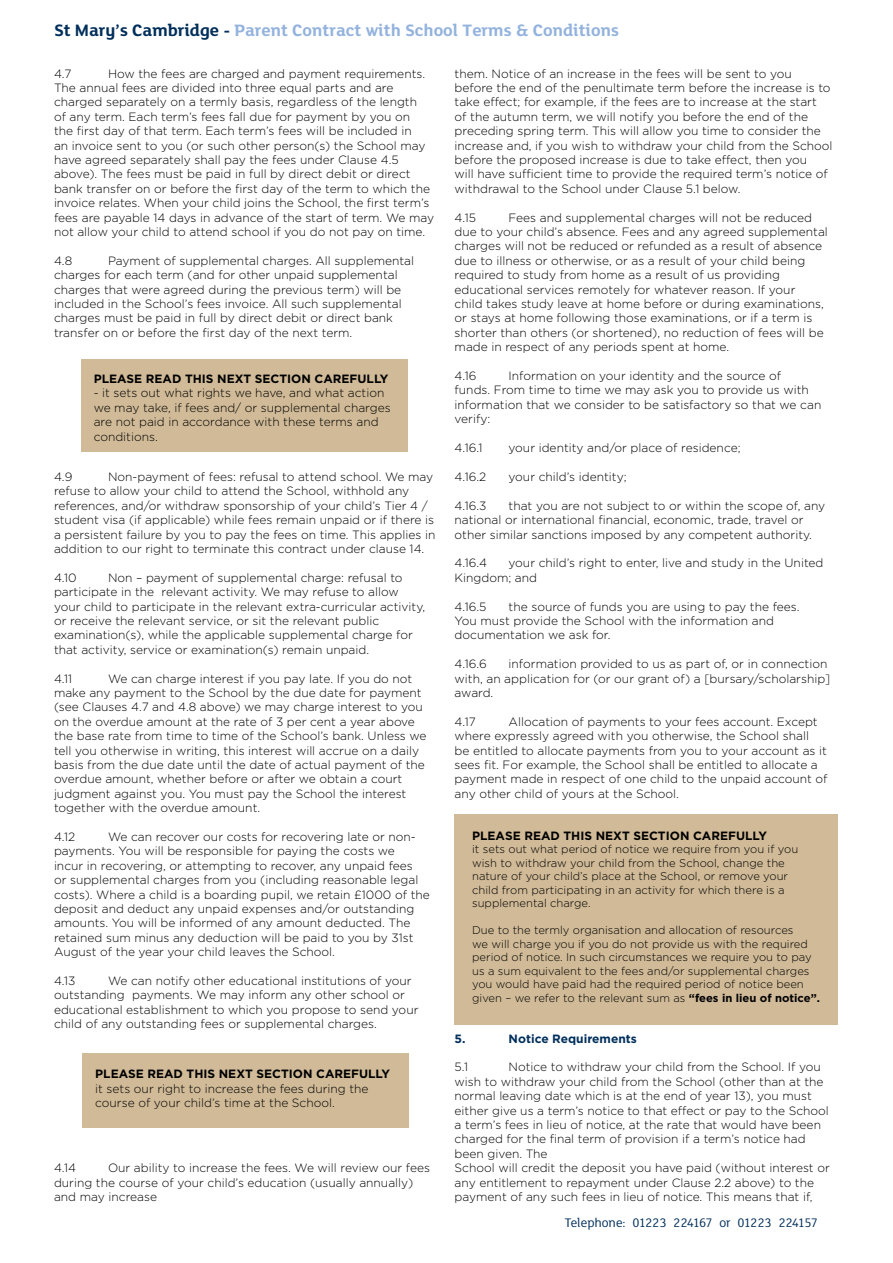
<style>
.page{position:relative;width:893px;height:1263px;background:#fff}
.page>*{position:absolute;margin:0;border:0;box-sizing:border-box;transform-origin:0 0}
.t1{font:18px "FS Lola Bold Regular";color:#93b3de}
.t2{font:13.5px "FS Lola Regular";color:#002f5b}
.t3{font:300 12px/14.4px "Gotham";color:#000}
.t4{font:700 12px "Gotham";color:#000}
.t5{font:700 12px "Gotham";color:#002f5b}
.t6{font:300 11.25px/13.5px "Gotham";color:#000}
.s1{color:#002f5b}
.s2{font-weight:700}
</style>
<div class="page">
<div style="left:455px;top:814px;width:383px;height:210px;background:#d0ba97"></div>
<div style="left:83px;top:1053px;width:326px;height:75px;background:#d0ba97"></div>
<div style="left:81px;top:359px;width:326px;height:92px;background:#d0ba97"></div>
<h1 class="t1" style="left:54px;top:20px;width:567px"><span class="s1">St Mary’s Cambridge -</span> Parent Contract with School Terms &amp; Conditions</h1>
<p class="t3" style="left:54px;top:66px;width:382px;text-indent:54px">How the fees are charged and payment requirements.<br>The annual fees are divided into three equal parts and are charged separately on a termly basis, regardless of the length<br>of any term. Each term’s fees fall due for payment by you on<br>the first day of that term. Each term’s fees will be included in<br>an invoice sent to you (or such other person(s) the School may have agreed separately shall pay the fees under Clause 4.5 above). The fees must be paid in full by direct debit or direct bank transfer on or before the first day of the term to which the invoice relates. When your child joins the School, the first term’s fees are payable 14 days in advance of the start of term. We may not allow your child to attend school if you do not pay on time.</p>
<p class="t3" style="left:54px;top:253px;width:20px">4.8</p>
<p class="t3" style="left:54px;top:66px;width:19px">4.7</p>
<p class="t3" style="left:54px;top:253px;width:362px;text-indent:54px">Payment of supplemental charges. All supplemental charges for each term (and for other unpaid supplemental charges that were agreed during the previous term) will be included in the School’s fees invoice. All such supplemental charges must be paid in full by direct debit or direct bank transfer on or before the first day of the next term.</p>
<p class="t4" style="left:94px;top:371px;width:296px">PLEASE READ THIS NEXT SECTION CAREFULLY</p>
<p class="t3" style="left:94px;top:385px;width:298px">- it sets out what rights we have, and what action we may take, if fees and/ or supplemental charges are not paid in accordance with these terms and conditions.</p>
<p class="t3" style="left:54px;top:469px;width:383px;text-indent:54px">Non-payment of fees: refusal to attend school. We may refuse to allow your child to attend the School, withhold any references, and/or withdraw sponsorship of your child’s Tier 4 / student visa (if applicable) while fees remain unpaid or if there is a persistent failure by you to pay the fees on time. This applies in addition to our right to terminate this contract under clause 14.</p>
<p class="t3" style="left:54px;top:570px;width:24px">4.10</p>
<p class="t3" style="left:54px;top:469px;width:20px">4.9</p>
<p class="t3" style="left:54px;top:570px;width:373px;text-indent:54px">Non – payment of supplemental charge: refusal to participate in the relevant activity. We may refuse to allow your child to participate in the relevant extra-curricular activity, or receive the relevant service, or sit the relevant public examination(s), while the applicable supplemental charge for that activity, service or examination(s) remain unpaid.</p>
<p class="t3" style="left:54px;top:671px;width:20px">4.11</p>
<p class="t3" style="left:54px;top:671px;width:374px;text-indent:54px">We can charge interest if you pay late. If you do not make any payment to the School by the due date for payment (see Clauses 4.7 and 4.8 above) we may charge interest to you on the overdue amount at the rate of 3 per cent a year above the base rate from time to time of the School’s bank. Unless we tell you otherwise in writing, this interest will accrue on a daily basis from the due date until the date of actual payment of the overdue amount, whether before or after we obtain a court judgment against you. You must pay the School the interest together with the overdue amount.</p>
<p class="t3" style="left:54px;top:829px;width:23px">4.12</p>
<p class="t3" style="left:54px;top:829px;width:377px;text-indent:54px">We can recover our costs for recovering late or non&shy;payments. You will be responsible for paying the costs we<br>incur in recovering, or attempting to recover, any unpaid fees<br>or supplemental charges from you (including reasonable legal costs). Where a child is a boarding pupil, we retain £1000 of the deposit and deduct any unpaid expenses and/or outstanding amounts. You will be informed of any amount deducted. The retained sum minus any deduction will be paid to you by 31st August of the year your child leaves the School.</p>
<p class="t3" style="left:54px;top:973px;width:23px">4.13</p>
<p class="t3" style="left:54px;top:973px;width:366px;text-indent:54px">We can notify other educational institutions of your outstanding payments. We may inform any other school or educational establishment to which you propose to send your child of any outstanding fees or supplemental charges.</p>
<p class="t4" style="left:95px;top:1066px;width:296px">PLEASE READ THIS NEXT SECTION CAREFULLY</p>
<p class="t3" style="left:95px;top:1081px;width:275px">it sets our right to increase the fees during the course of your child’s time at the School.</p>
<p class="t3" style="left:54px;top:1160px;width:377px;text-indent:54px">Our ability to increase the fees. We will review our fees during the course of your child’s education (usually annually) and may increase</p>
<p class="t3" style="left:54px;top:1160px;width:24px">4.14</p>
<p class="t3" style="left:455px;top:66px;width:379px">them. Notice of an increase in the fees will be sent to you before the end of the penultimate term before the increase is to take effect; for example, if the fees are to increase at the start<br>of the autumn term, we will notify you before the end of the preceding spring term. This will allow you time to consider the increase and, if you wish to withdraw your child from the School before the proposed increase is due to take effect, then you<br>will have sufficient time to provide the required term’s notice of withdrawal to the School under Clause 5.1 below.</p>
<p class="t3" style="left:455px;top:210px;width:23px">4.15</p>
<p class="t3" style="left:455px;top:210px;width:375px;text-indent:54px">Fees and supplemental charges will not be reduced due to your child’s absence. Fees and any agreed supplemental charges will not be reduced or refunded as a result of absence due to illness or otherwise, or as a result of your child being required to study from home as a result of us providing educational services remotely for whatever reason. If your<br>child takes study leave at home before or during examinations, or stays at home following those examinations, or if a term is shorter than others (or shortened), no reduction of fees will be made in respect of any periods spent at home.</p>
<p class="t3" style="left:455px;top:368px;width:23px">4.16</p>
<p class="t3" style="left:455px;top:368px;width:368px;text-indent:54px">Information on your identity and the source of<br>funds. From time to time we may ask you to provide us with information that we consider to be satisfactory so that we can verify:</p>
<p class="t3" style="left:455px;top:440px;width:30px">4.16.1</p>
<p class="t3" style="left:509px;top:440px;width:233px">your identity and/or place of residence;</p>
<p class="t3" style="left:455px;top:469px;width:33px">4.16.2</p>
<p class="t3" style="left:509px;top:469px;width:119px">your child’s identity;</p>
<p class="t3" style="left:455px;top:498px;width:33px">4.16.3</p>
<p class="t3" style="left:455px;top:498px;width:372px;text-indent:54px">that you are not subject to or within the scope of, any national or international financial, economic, trade, travel or other similar sanctions imposed by any competent authority.</p>
<p class="t3" style="left:455px;top:555px;width:34px">4.16.4</p>
<p class="t3" style="left:455px;top:555px;width:370px;text-indent:54px">your child’s right to enter, live and study in the United<br>Kingdom; and</p>
<p class="t3" style="left:455px;top:599px;width:33px">4.16.5</p>
<p class="t3" style="left:455px;top:599px;width:347px;text-indent:54px">the source of funds you are using to pay the fees.<br>You must provide the School with the information and documentation we ask for.</p>
<p class="t3" style="left:455px;top:656px;width:34px">4.16.6</p>
<p class="t3" style="left:455px;top:656px;width:377px;text-indent:54px">information provided to us as part of, or in connection with, an application for (or our grant of) a [bursary/scholarship] award.</p>
<p class="t3" style="left:455px;top:714px;width:23px">4.17</p>
<p class="t3" style="left:455px;top:714px;width:374px;text-indent:54px">Allocation of payments to your fees account. Except where expressly agreed with you otherwise, the School shall<br>be entitled to allocate payments from you to your account as it sees fit. For example, the School shall be entitled to allocate a payment made in respect of one child to the unpaid account of any other child of yours at the School.</p>
<p class="t4" style="left:472px;top:827px;width:296px">PLEASE READ THIS NEXT SECTION CAREFULLY</p>
<p class="t6" style="left:472px;top:842px;width:328px">it sets out what period of notice we require from you if you wish to withdraw your child from the School, change the nature of your child’s place at the School, or remove your child from participating in an activity for which there is a supplemental charge.</p>
<p class="t6" style="left:472px;top:923px;width:349px">Due to the termly organisation and allocation of resources<br>we will charge you if you do not provide us with the required period of notice. In such circumstances we require you to pay us a sum equivalent to the fees and/or supplemental charges you would have paid had the required period of notice been given – we refer to the relevant sum as <span class="s2">“fees in lieu of notice”.</span></p>
<p class="t5" style="left:455px;top:1030px;width:12px">5.</p>
<p class="t5" style="left:509px;top:1030px;width:130px">Notice Requirements</p>
<p class="t3" style="left:455px;top:1059px;width:15px">5.1</p>
<p class="t3" style="left:455px;top:1059px;width:377px;text-indent:54px">Notice to withdraw your child from the School. If you wish to withdraw your child from the School (other than at the normal leaving date which is at the end of year 13), you must either give us a term’s notice to that effect or pay to the School a term’s fees in lieu of notice, at the rate that would have been charged for the final term of provision if a term’s notice had been given. The<br>School will credit the deposit you have paid (without interest or any entitlement to repayment under Clause 2.2 above) to the payment of any such fees in lieu of notice. This means that if,</p>
<p class="t2" style="left:565px;top:1217px;width:255px">Telephone: 01223 224167 or 01223 224157</p>
</div>
